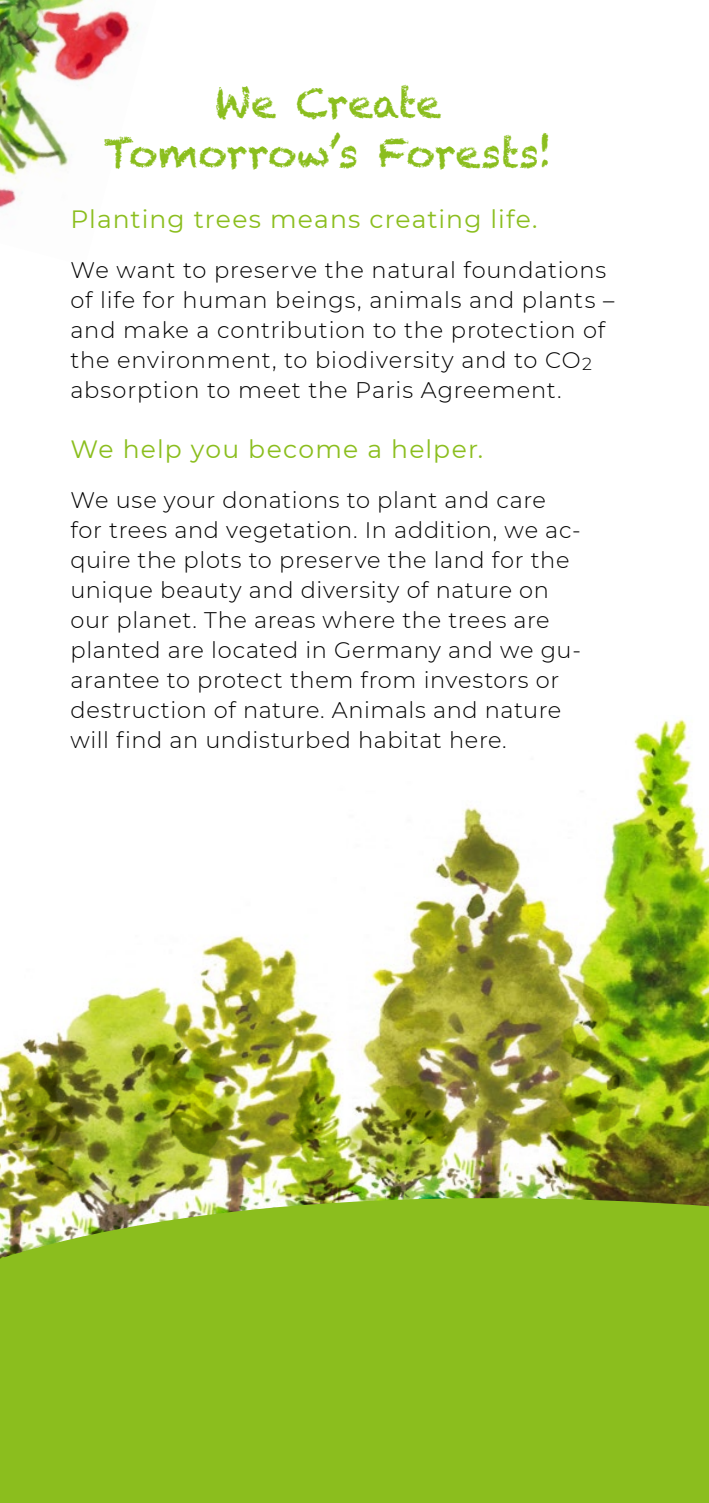
<style>
.page{position:relative;width:709px;height:1503px;background:#fff}
.page>*{position:absolute;margin:0;border:0;box-sizing:border-box;transform-origin:0 0}
.t1{font:40px/50px "Chalkduster";letter-spacing:-.005em;color:#8bbe1e;text-align:center}
.t2{font:25px "Montserrat";letter-spacing:.045em;color:#8bbe1e}
.t3{font:300 22.5px/30px "Montserrat";letter-spacing:.03em;color:#000}
</style>
<div class="page">
<img style="left:0;top:0;width:134px;height:208px">
<img style="left:202px;top:807px;width:313px;height:299px">
<img style="left:0;top:1054px;width:7px;height:52px">
<img style="left:515px;top:718px;width:194px;height:388px">
<img style="left:7px;top:962px;width:257px;height:144px">
<img style="left:379px;top:1070px;width:88px;height:36px">
<img style="left:265px;top:934px;width:114px;height:172px">
<img style="left:0;top:1106px;width:709px;height:396px">
<h1 class="t1" style="left:103px;top:78px;width:451px">We Create<br>Tomorrow’s Forests!</h1>
<p class="t2" style="left:70px;top:202px;width:468px">Planting trees means creating life.</p>
<p class="t3" style="left:70px;top:254px;width:545px">We want to preserve the natural foundations of life for human beings, animals and plants – and make a contribution to the protection of the environment, to biodiversity and to CO<sub>2 </sub>absorption to meet the Paris Agreement.</p>
<p class="t2" style="left:70px;top:432px;width:414px">We help you become a helper.</p>
<p class="t3" style="left:70px;top:484px;width:512px">We use your donations to plant and care for trees and vegetation. In addition, we ac&shy;quire the plots to preserve the land for the unique beauty and diversity of nature on our planet. The areas where the trees are planted are located in Germany and we gu&shy;arantee to protect them from investors or destruction of nature. Animals and nature will find an undisturbed habitat here.</p>
</div>
